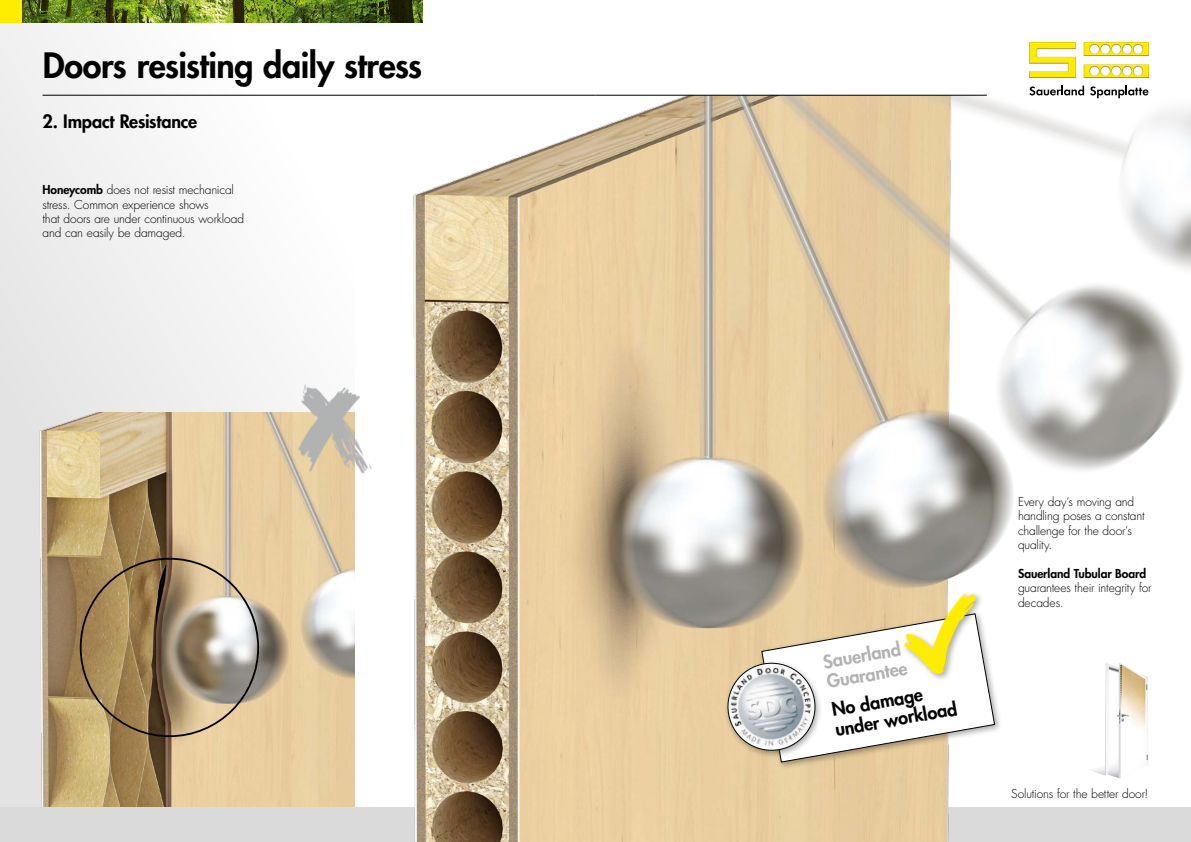
<style>
.page{position:relative;width:1191px;height:842px;background:#fff}
.page>*{position:absolute;margin:0;border:0;box-sizing:border-box;transform-origin:0 0}
.t1{font:800 34px "Futura LT Pro";letter-spacing:-.02em;color:#000}
.t2{font:800 18px/20px "Futura LT Pro";letter-spacing:-.01em;color:#000}
.t3{font:800 18px/20px "Futura LT Pro";color:#b1b2b3}
.t4{font:300 12px/14.4px "Futura LT Pro";letter-spacing:-.01em;color:#000}
.t5{font:800 12px "Futura LT Pro";letter-spacing:-.005em;color:#000}
.s1{font-weight:800}
</style>
<div class="page">
<div style="left:0;top:18px;width:354px;height:824px;background:#f4f4f4"></div>
<img style="left:0;top:412px;width:354px;height:396px">
<img style="left:287px;top:478px;width:68px;height:7px">
<img style="left:284px;top:384px;width:88px;height:94px">
<div style="left:0;top:808px;width:417px;height:34px;background:#dadada"></div>
<img style="left:390px;top:95px;width:801px;height:747px">
<div style="left:758px;top:610px;width:244px;height:160px;background:#000;opacity:.35"></div>
<svg style="left:724px;top:613px;width:271px;height:149px"></svg>
<div style="left:901px;top:591px;width:83px;height:91px;background:#fff"></div>
<img style="left:896px;top:590px;width:91px;height:90px">
<div style="left:0;top:0;width:23px;height:23px;background:#ffed00"></div>
<img style="left:1088px;top:663px;width:60px;height:116px">
<svg style="left:1029px;top:86px;width:55px;height:9px"></svg>
<svg style="left:1090px;top:86px;width:58px;height:12px"></svg>
<img style="left:1029px;top:43px;width:119px;height:35px">
<hr style="left:43px;top:95px;width:552px;height:1px;background:#000">
<hr style="left:595px;top:95px;width:391px;height:1px;background:#000">
<img style="left:23px;top:0;width:399px;height:23px">
<h1 class="t1" style="left:43px;top:40px;width:381px">Doors resisting daily stress</h1>
<h2 class="t2" style="left:43px;top:111px;width:156px">2. Impact Resistance</h2>
<p class="t4" style="left:43px;top:183px;width:203px"><span class="s1">Honeycomb</span> does not resist mechanical stress. Common experience shows<br>that doors are under continuous workload and can easily be damaged.</p>
<h2 class="t3" style="left:821px;top:652px;width:83px;rotate:-10deg">Sauerland<br>Guarantee</h2>
<h2 class="t2" style="left:830px;top:699px;width:125px;rotate:-10deg">No damage under workload</h2>
<p class="t4" style="left:1018px;top:494px;width:128px">Every day‘s moving and handling poses a constant challenge for the door‘s quality.</p>
<p class="t5" style="left:1018px;top:564px;width:130px">Sauerland Tubular Board</p>
<p class="t4" style="left:1018px;top:581px;width:135px">guarantees their integrity for decades.</p>
<p class="t4" style="left:1011px;top:786px;width:139px">Solutions for the better door!</p>
</div>
